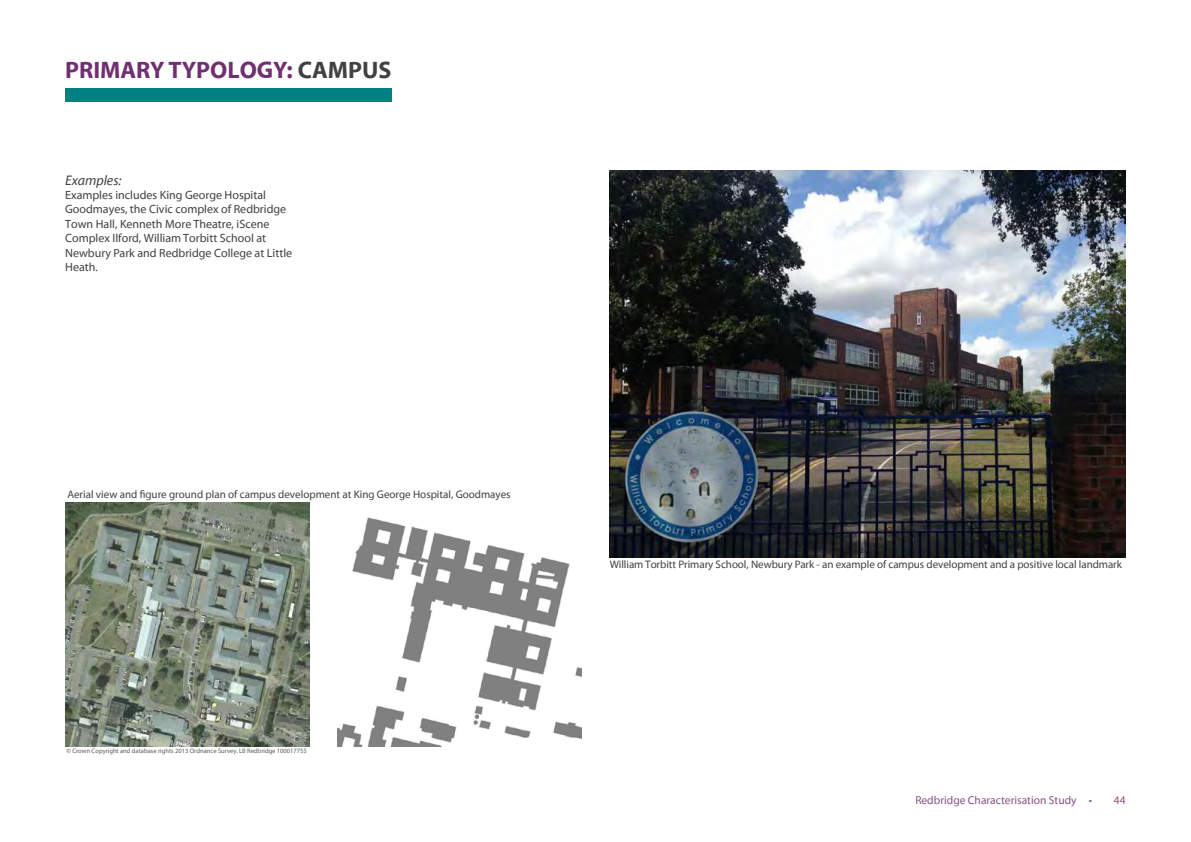
<style>
.page{position:relative;width:1191px;height:842px;background:#fff}
.page>*{position:absolute;margin:0;border:0;box-sizing:border-box;transform-origin:0 0}
.t1{font:700 24px "Myriad Pro";color:#702f70}
.t2{font:italic 14px "Myriad Pro";color:#414042}
.t3{font:12px/14.4px "Myriad Pro";color:#414042}
.t4{font:11.5px "Myriad Pro";color:#865383}
.t5{font:11px "Myriad Pro";letter-spacing:-.005em;color:#414042}
.t6{font:6.5px "Myriad Pro";color:#58595b}
.s1{color:#414042}
</style>
<div class="page">
<img style="left:609px;top:170px;width:516px;height:387px">
<img style="left:65px;top:502px;width:244px;height:244px">
<img style="left:337px;top:517px;width:244px;height:229px">
<div style="left:65px;top:88px;width:326px;height:13px;background:#008080"></div>
<h1 class="t1" style="left:65px;top:56px;width:328px">PRIMARY TYPOLOGY: <span class="s1">CAMPUS</span></h1>
<p class="t2" style="left:65px;top:172px;width:58px">Examples:</p>
<p class="t3" style="left:65px;top:188px;width:228px">Examples includes King George Hospital Goodmayes, the Civic complex of Redbridge Town Hall, Kenneth More Theatre, iScene Complex Ilford, William Torbitt School at Newbury Park and Redbridge College at Little Heath.</p>
<p class="t5" style="left:67px;top:488px;width:445px">Aerial view and figure ground plan of campus development at King George Hospital, Goodmayes</p>
<p class="t6" style="left:67px;top:747px;width:242px">© Crown Copyright and database rights 2013 Ordnance Survey. LB Redbridge 100017755</p>
<p class="t5" style="left:609px;top:558px;width:514px">William Torbitt Primary School, Newbury Park - an example of campus development and a positive local landmark</p>
<p class="t4" style="left:915px;top:794px;width:178px">Redbridge Characterisation Study •</p>
<p class="t4" style="left:1114px;top:794px;width:13px">44</p>
</div>
